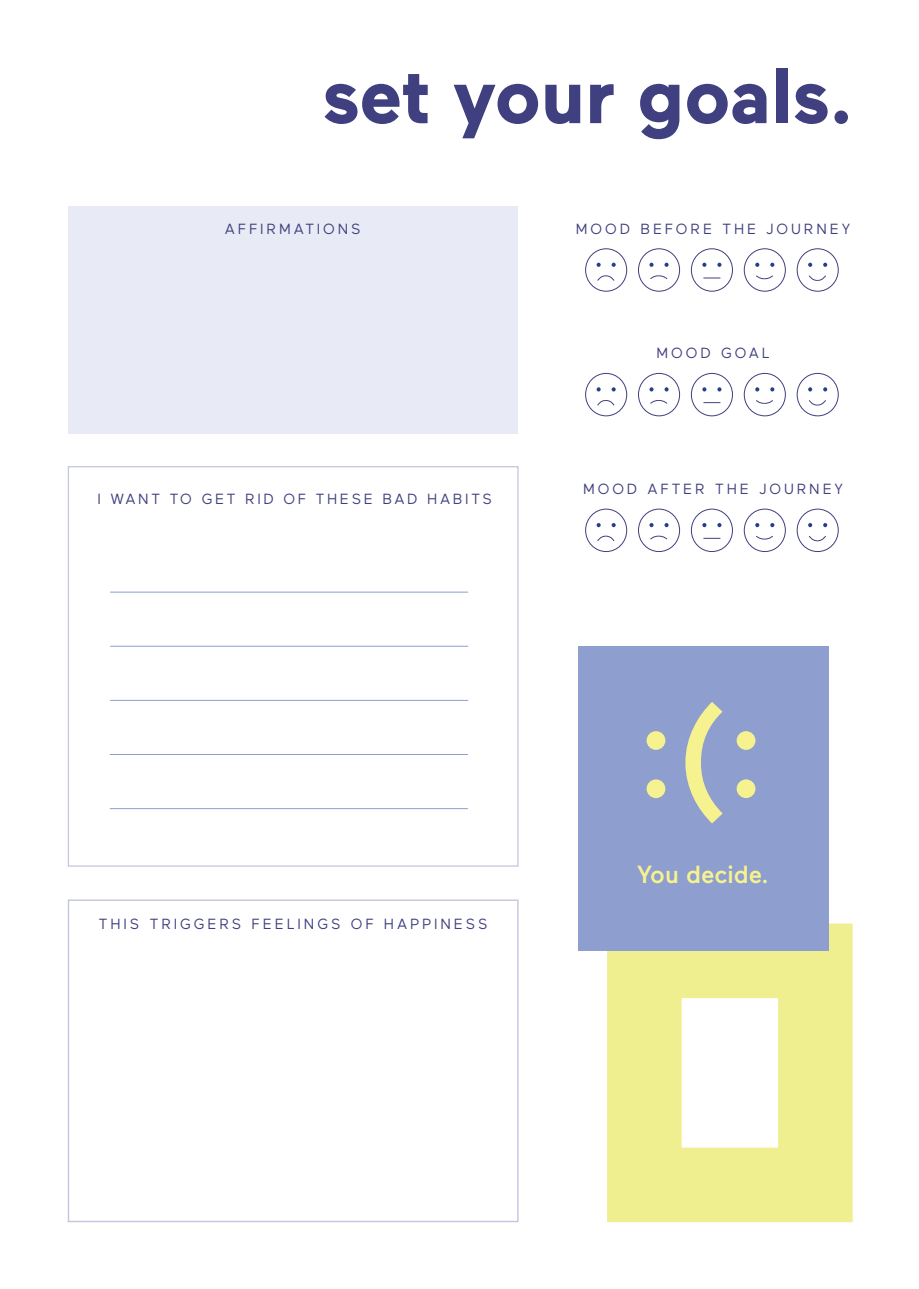
<style>
.page{position:relative;width:919px;height:1289px;background:#fff}
.page>*{position:absolute;margin:0;border:0;box-sizing:border-box;transform-origin:0 0}
.t1{font:500 130.65px "Maax";color:#f5f28f}
.t2{font:700 78.3px "Maax";color:#403f7f}
.t3{font:500 24.75px "Maax";color:#f5f28f}
.t4{font:14.7px "Maax";letter-spacing:.2em;color:#403f7f}
.t5{font:14.7px "Maax";letter-spacing:.18em;color:#403f7f}
</style>
<div class="page">
<div style="left:607px;top:923px;width:245px;height:299px;border:75px solid #f0ef90"></div>
<div style="left:68px;top:899px;width:450px;height:323px;background:#fff;border:1px solid #c3c7dd"></div>
<div style="left:68px;top:206px;width:449px;height:228px;background:#e8ebf5"></div>
<div style="left:68px;top:466px;width:450px;height:400px;background:#fff;border:1px solid #c3c7dd"></div>
<hr style="left:110px;top:591px;width:358px;height:1px;background:#8e9ecf">
<hr style="left:110px;top:646px;width:358px;height:1px;background:#8e9ecf">
<hr style="left:110px;top:700px;width:358px;height:1px;background:#8e9ecf">
<hr style="left:110px;top:754px;width:358px;height:1px;background:#8e9ecf">
<hr style="left:110px;top:808px;width:358px;height:1px;background:#8e9ecf">
<div style="left:578px;top:646px;width:250px;height:305px;background:#8e9ecf"></div>
<div style="left:691px;top:248px;width:41px;height:43px;border:1px solid #403f7f;border-radius:50%"></div>
<svg style="left:702px;top:263px;width:4px;height:4px"></svg>
<svg style="left:703px;top:278px;width:17px;height:1px"></svg>
<svg style="left:717px;top:263px;width:4px;height:4px"></svg>
<div style="left:796px;top:248px;width:42px;height:43px;border:1px solid #403f7f;border-radius:50%"></div>
<svg style="left:808px;top:263px;width:4px;height:4px"></svg>
<svg style="left:823px;top:263px;width:4px;height:4px"></svg>
<svg style="left:809px;top:275px;width:17px;height:6px"></svg>
<div style="left:585px;top:248px;width:42px;height:43px;border:1px solid #403f7f;border-radius:50%"></div>
<svg style="left:596px;top:263px;width:4px;height:4px"></svg>
<svg style="left:611px;top:263px;width:4px;height:4px"></svg>
<svg style="left:597px;top:275px;width:17px;height:6px"></svg>
<div style="left:638px;top:248px;width:41px;height:43px;border:1px solid #403f7f;border-radius:50%"></div>
<svg style="left:649px;top:263px;width:4px;height:4px"></svg>
<svg style="left:664px;top:263px;width:4px;height:4px"></svg>
<svg style="left:650px;top:275px;width:17px;height:4px"></svg>
<div style="left:744px;top:248px;width:41px;height:43px;border:1px solid #403f7f;border-radius:50%"></div>
<svg style="left:755px;top:263px;width:4px;height:4px"></svg>
<svg style="left:770px;top:263px;width:4px;height:4px"></svg>
<svg style="left:756px;top:275px;width:17px;height:4px"></svg>
<div style="left:691px;top:373px;width:41px;height:43px;border:1px solid #403f7f;border-radius:50%"></div>
<svg style="left:702px;top:387px;width:4px;height:4px"></svg>
<svg style="left:703px;top:402px;width:17px;height:1px"></svg>
<svg style="left:717px;top:387px;width:4px;height:4px"></svg>
<div style="left:796px;top:373px;width:42px;height:43px;border:1px solid #403f7f;border-radius:50%"></div>
<svg style="left:808px;top:387px;width:4px;height:4px"></svg>
<svg style="left:823px;top:387px;width:4px;height:4px"></svg>
<svg style="left:808px;top:400px;width:18px;height:5px"></svg>
<div style="left:585px;top:373px;width:42px;height:43px;border:1px solid #403f7f;border-radius:50%"></div>
<svg style="left:596px;top:387px;width:4px;height:4px"></svg>
<svg style="left:611px;top:387px;width:4px;height:4px"></svg>
<svg style="left:597px;top:400px;width:17px;height:6px"></svg>
<div style="left:638px;top:373px;width:41px;height:43px;border:1px solid #403f7f;border-radius:50%"></div>
<svg style="left:649px;top:387px;width:4px;height:4px"></svg>
<svg style="left:664px;top:387px;width:4px;height:4px"></svg>
<svg style="left:650px;top:400px;width:17px;height:4px"></svg>
<div style="left:744px;top:373px;width:41px;height:43px;border:1px solid #403f7f;border-radius:50%"></div>
<svg style="left:755px;top:387px;width:4px;height:4px"></svg>
<svg style="left:770px;top:387px;width:4px;height:4px"></svg>
<svg style="left:756px;top:400px;width:17px;height:4px"></svg>
<div style="left:691px;top:509px;width:41px;height:43px;border:1px solid #403f7f;border-radius:50%"></div>
<svg style="left:702px;top:523px;width:4px;height:4px"></svg>
<svg style="left:703px;top:538px;width:17px;height:1px"></svg>
<svg style="left:717px;top:523px;width:4px;height:4px"></svg>
<div style="left:796px;top:509px;width:42px;height:43px;border:1px solid #403f7f;border-radius:50%"></div>
<svg style="left:808px;top:523px;width:4px;height:4px"></svg>
<svg style="left:823px;top:523px;width:4px;height:4px"></svg>
<svg style="left:808px;top:535px;width:18px;height:6px"></svg>
<div style="left:585px;top:509px;width:42px;height:43px;border:1px solid #403f7f;border-radius:50%"></div>
<svg style="left:596px;top:523px;width:4px;height:4px"></svg>
<svg style="left:611px;top:523px;width:4px;height:4px"></svg>
<svg style="left:597px;top:535px;width:17px;height:6px"></svg>
<div style="left:638px;top:509px;width:41px;height:43px;border:1px solid #403f7f;border-radius:50%"></div>
<svg style="left:649px;top:523px;width:4px;height:4px"></svg>
<svg style="left:664px;top:523px;width:4px;height:4px"></svg>
<svg style="left:650px;top:535px;width:17px;height:4px"></svg>
<div style="left:744px;top:509px;width:41px;height:43px;border:1px solid #403f7f;border-radius:50%"></div>
<svg style="left:755px;top:523px;width:4px;height:4px"></svg>
<svg style="left:770px;top:523px;width:4px;height:4px"></svg>
<svg style="left:756px;top:535px;width:17px;height:4px"></svg>
<h2 class="t2" style="left:322px;top:44px;width:531px">set your goals.</h2>
<p class="t4" style="left:225px;top:219px;width:137px">AFFIRMATIONS</p>
<p class="t5" style="left:97px;top:489px;width:395px">I WANT TO GET RID OF THESE BAD HABITS</p>
<p class="t4" style="left:99px;top:914px;width:390px">THIS TRIGGERS FEELINGS OF HAPPINESS</p>
<p class="t4" style="left:576px;top:219px;width:276px">MOOD BEFORE THE JOURNEY</p>
<p class="t4" style="left:656px;top:343px;width:114px">MOOD GOAL</p>
<p class="t4" style="left:583px;top:479px;width:261px">MOOD AFTER THE JOURNEY</p>
<h1 class="t1" style="left:637px;top:666px;width:129px">:(:</h1>
<h3 class="t3" style="left:636px;top:858px;width:133px">You decide.</h3>
</div>
